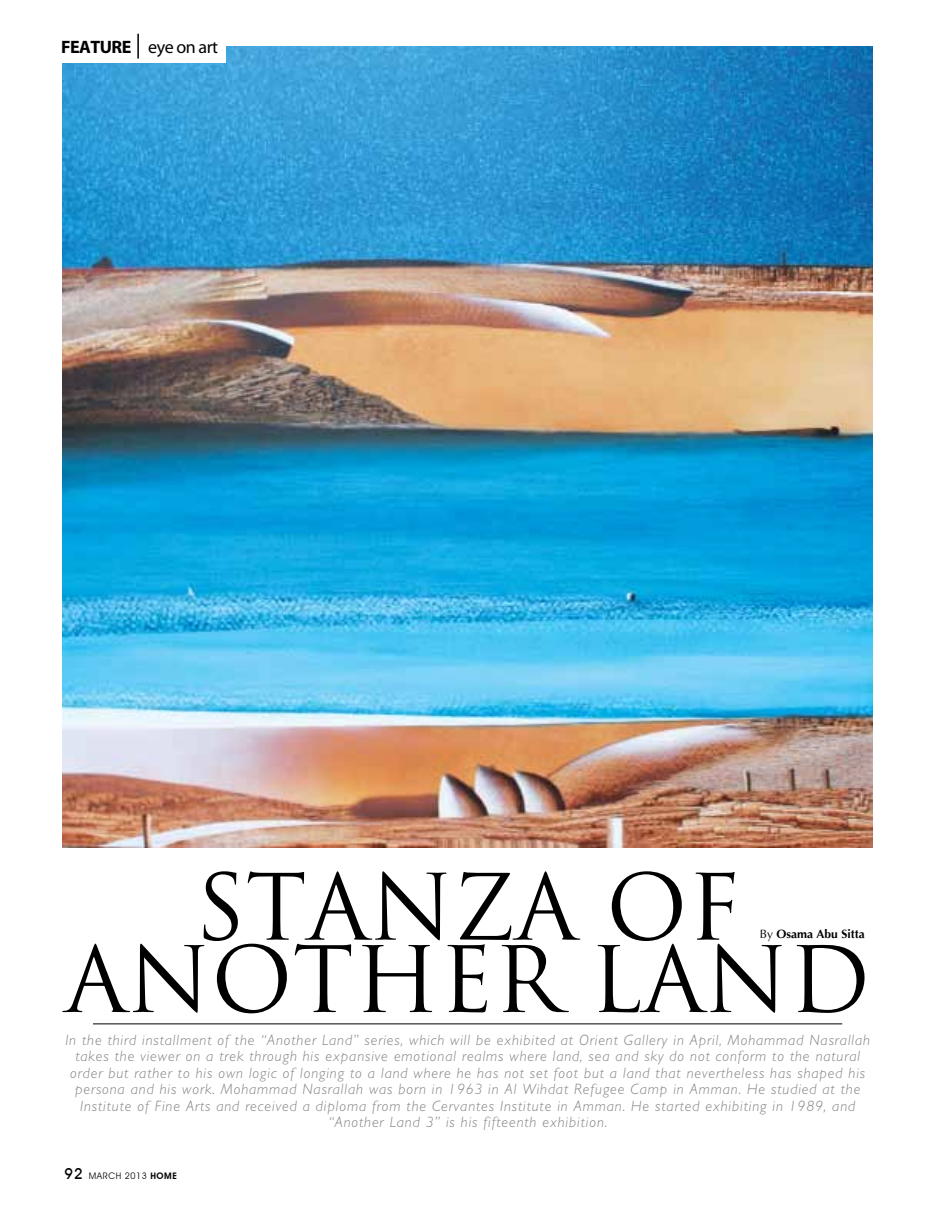
<style>
.page{position:relative;width:936px;height:1212px;background:#fff}
.page>*{position:absolute;margin:0;border:0;box-sizing:border-box;transform-origin:0 0}
.t1{font:88.8px/72.3px "Trajan Pro";color:#000;text-align:center}
.t2{font:18px "Myriad";letter-spacing:-.03em;color:#000}
.t3{font:italic 300 15px/16.5px "Gill Sans";letter-spacing:.06em;color:#808285;text-align:center}
.t4{font:700 12px "Optima";color:#000}
.t5{font:9px "Avant Garde IT Cby BT";letter-spacing:.06em;color:#000}
.s1{font-weight:700}
.s2{font-weight:400}
.s3{font-weight:500;font-size:15px}
.s4{font-weight:600}
</style>
<div class="page">
<img style="left:63px;top:46px;width:809px;height:802px">
<div style="left:0;top:30px;width:225px;height:33px;background:#fff"></div>
<hr style="left:137px;top:34px;width:2px;height:25px;background:#000">
<hr style="left:93px;top:1023px;width:749px;height:1px;background:#000">
<p class="t2" style="left:61px;top:38px;width:158px"><span class="s1">FEATURE</span> eye on art</p>
<h1 class="t1" style="left:65px;top:870px;width:806px">STANZA OF<br>ANOTHER LAND</h1>
<p class="t4" style="left:759px;top:927px;width:106px"><span class="s2">By</span> Osama Abu Sitta</p>
<p class="t3" style="left:65px;top:1032px;width:806px">In the third installment of the “Another Land” series, which will be exhibited at Orient Gallery in April, Mohammad Nasrallah takes the viewer on a trek through his expansive emotional realms where land, sea and sky do not conform to the natural order but rather to his own logic of longing to a land where he has not set foot but a land that nevertheless has shaped his persona and his work. Mohammad Nasrallah was born in 1963 in Al Wihdat Refugee Camp in Amman. He studied at the Institute of Fine Arts and received a diploma from the Cervantes Institute in Amman. He started exhibiting in 1989, and “Another Land 3” is his fifteenth exhibition.</p>
<p class="t5" style="left:65px;top:1171px;width:114px"><span class="s3">92</span> MARCH 2013 <span class="s4">HOME</span></p>
</div>
